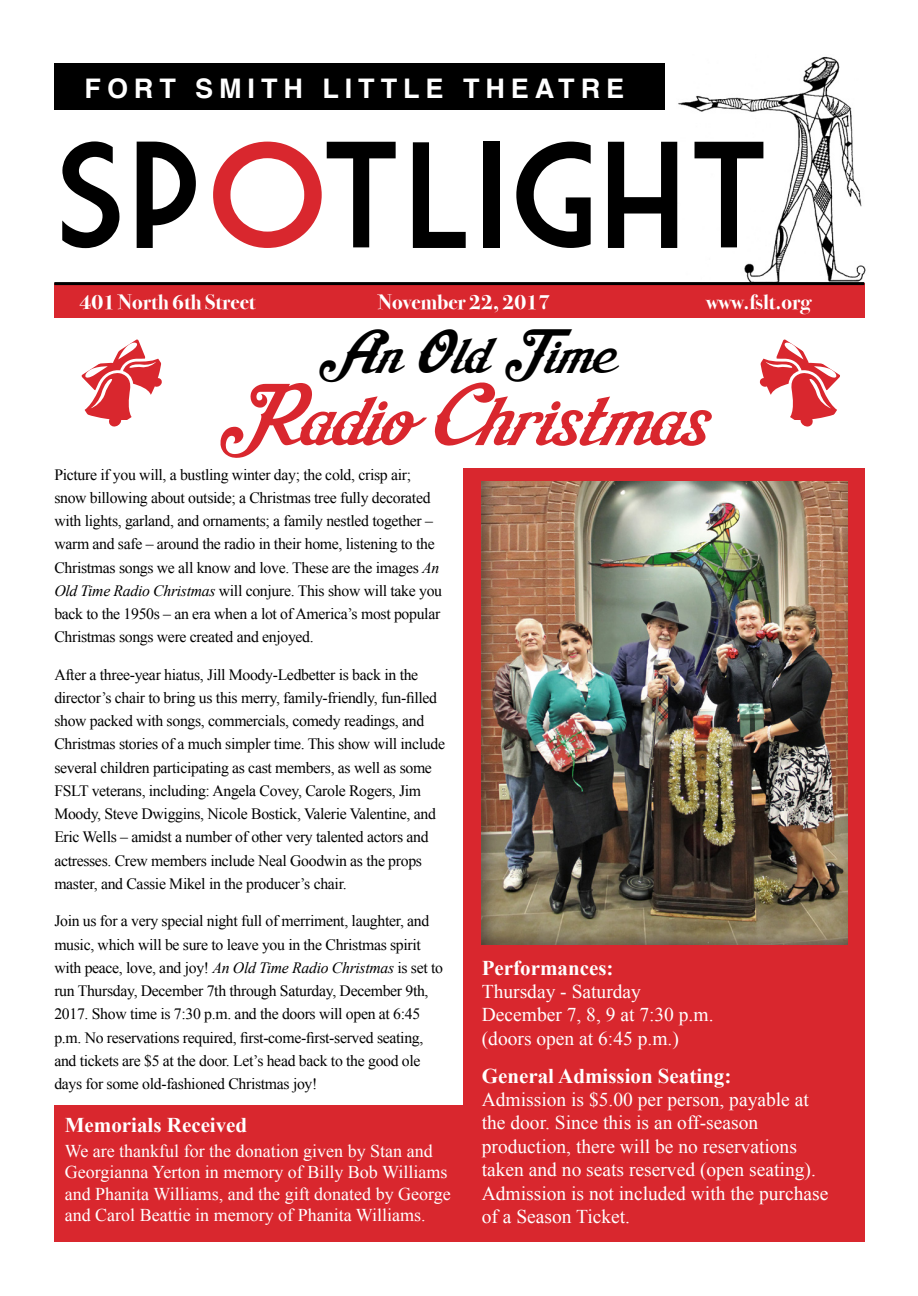
<style>
.page{position:relative;width:918px;height:1296px;background:#fff}
.page>*{position:absolute;margin:0;border:0;box-sizing:border-box;transform-origin:0 0}
.t1{font:147px "Market Deco";color:#000}
.t2{font:63px "Aisha Script";color:#d9272e}
.t3{font:45.15px "Aisha Script";letter-spacing:.02em;color:#000}
.t4{font:700 27px "Helvetica";letter-spacing:.22em;color:#fff}
.t5{font:700 21px "Times New Roman";color:#fff}
.t6{font:700 21px "Bodoni Svty Two ITCTT";color:#fff}
.t7{font:19.5px/23.4px "Times New Roman";color:#fff}
.t8{font:18px/21.6px "Times New Roman";color:#fff}
.t9{font:15.75px/23.2px "Times New Roman";letter-spacing:-.02em;color:#000}
.s1{color:#d9272e}
.s2{font-style:italic}
</style>
<div class="page">
<div style="left:464px;top:469px;width:401px;height:773px;background:#d9272e"></div>
<div style="left:54px;top:284px;width:811px;height:34px;background:#d9272e"></div>
<img style="left:678px;top:56px;width:188px;height:226px">
<div style="left:54px;top:63px;width:611px;height:47px;background:#000"></div>
<hr style="left:54px;top:282px;width:810px;height:3px;background:#000">
<svg style="left:759px;top:339px;width:81px;height:88px"></svg>
<svg style="left:81px;top:339px;width:81px;height:88px"></svg>
<img style="left:482px;top:481px;width:365px;height:464px">
<div style="left:54px;top:1105px;width:414px;height:137px;background:#d9272e"></div>
<h3 class="t4" style="left:85px;top:66px;width:541px">FORT SMITH LITTLE THEATRE</h3>
<h1 class="t1" style="left:54px;top:114px;width:720px">Sp<span class="s1">o</span>tlight</h1>
<h3 class="t6" style="left:80px;top:285px;width:177px">401 North 6th Street</h3>
<h3 class="t6" style="left:378px;top:285px;width:173px">November 22, 2017</h3>
<h3 class="t6" style="left:706px;top:285px;width:106px">www.fslt.org</h3>
<h3 class="t3" style="left:320px;top:331px;width:297px">An Old Time</h3>
<h2 class="t2" style="left:220px;top:387px;width:491px">Radio Christmas</h2>
<p class="t9" style="left:54px;top:462px;width:389px">Picture if you will, a bustling winter day; the cold, crisp air; snow billowing about outside; a Christmas tree fully decorated with lights, garland, and ornaments; a family nestled together – warm and safe – around the radio in their home, listening to the Christmas songs we all know and love. These are the images <span class="s2">An Old Time Radio Christmas</span> will conjure. This show will take you back to the 1950s – an era when a lot of America’s most popular Christmas songs were created and enjoyed.</p>
<p class="t9" style="left:54px;top:663px;width:392px">After a three-year hiatus, Jill Moody-Ledbetter is back in the director’s chair to bring us this merry, family-friendly, fun-filled show packed with songs, commercials, comedy readings, and Christmas stories of a much simpler time. This show will include several children participating as cast members, as well as some FSLT veterans, including: Angela Covey, Carole Rogers, Jim Moody, Steve Dwiggins, Nicole Bostick, Valerie Valentine, and Eric Wells – amidst a number of other very talented actors and actresses. Crew members include Neal Goodwin as the props master, and Cassie Mikel in the producer’s chair.</p>
<p class="t9" style="left:54px;top:909px;width:390px">Join us for a very special night full of merriment, laughter, and music, which will be sure to leave you in the Christmas spirit with peace, love, and joy! <span class="s2">An Old Time Radio Christmas</span> is set to run Thursday, December 7th through Saturday, December 9th, 2017. Show time is 7:30 p.m. and the doors will open at 6:45 p.m. No reservations required, first-come-first-served seating, and tickets are $5 at the door. Let’s head back to the good ole days for some old-fashioned Christmas joy!</p>
<h3 class="t5" style="left:65px;top:1110px;width:184px">Memorials Received</h3>
<p class="t8" style="left:65px;top:1140px;width:388px">We are thankful for the donation given by Stan and Georgianna Yerton in memory of Billy Bob Williams and Phanita Williams, and the gift donated by George and Carol Beattie in memory of Phanita Williams.</p>
<h3 class="t5" style="left:482px;top:953px;width:133px">Performances:</h3>
<p class="t7" style="left:482px;top:979px;width:233px">Thursday - Saturday<br>December 7, 8, 9 at 7:30 p.m. (doors open at 6:45 p.m.)</p>
<h3 class="t5" style="left:482px;top:1061px;width:251px">General Admission Seating:</h3>
<p class="t7" style="left:482px;top:1087px;width:348px">Admission is $5.00 per person, payable at the door. Since this is an off-season production, there will be no reservations taken and no seats reserved (open seating).<br>Admission is not included with the purchase of a Season Ticket.</p>
</div>
